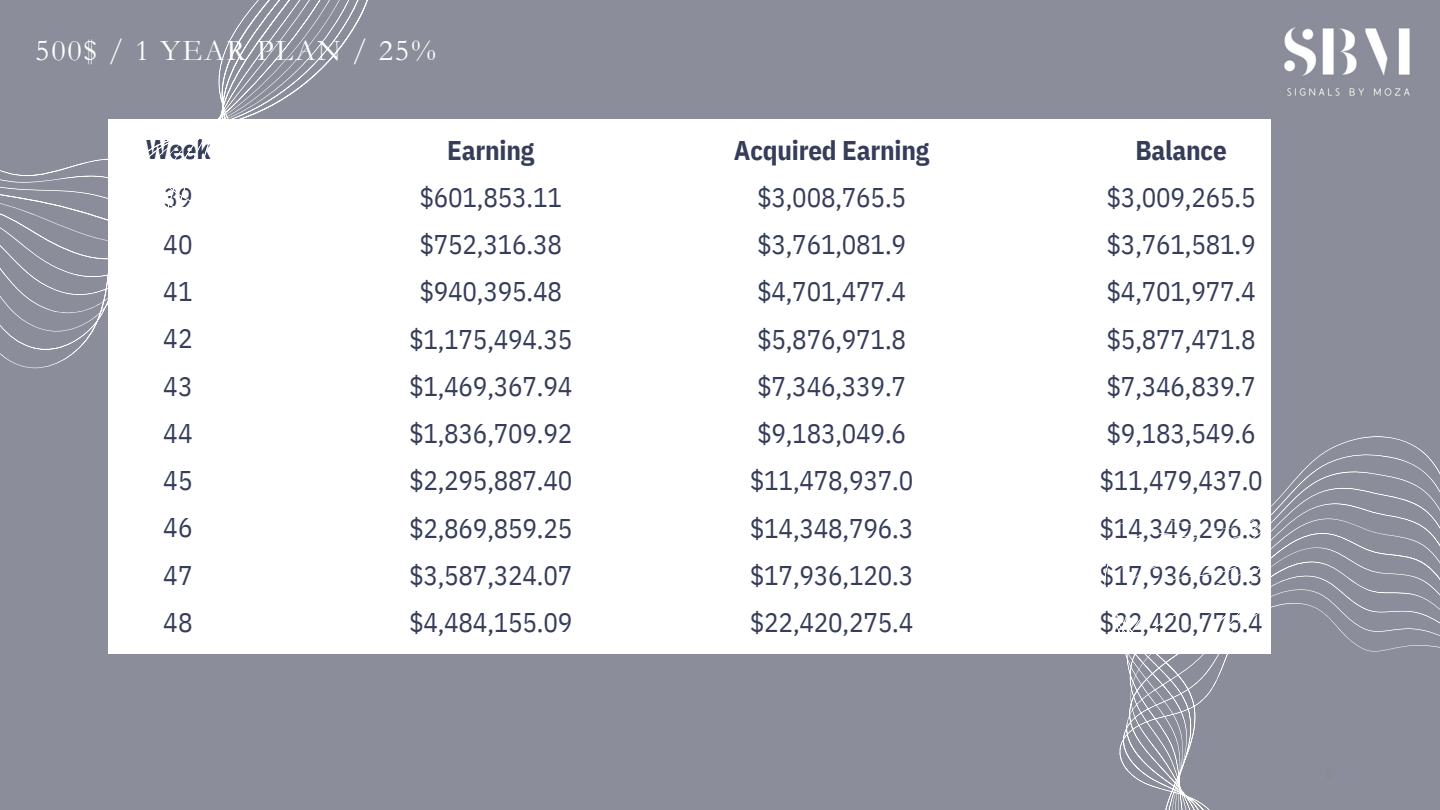
<style>
.page{position:relative;width:1440px;height:810px;background:#8b8e9a}
.page>*{position:absolute;margin:0;border:0;box-sizing:border-box;transform-origin:0 0}
.t1{font:30.45px "Garamond";letter-spacing:.06em;color:#fff}
.t2{font:27px/47.2px "IBM Plex Sans Cond";letter-spacing:-.01em;color:#363d59;text-align:center}
.t3{font:700 27px/47.2px "IBM Plex Sans Cond";letter-spacing:-.01em;color:#363d59;text-align:center}
.s1{font-weight:400}
</style>
<div class="page">
<div style="left:108px;top:120px;width:1163px;height:534px;background:#fff"></div>
<svg style="left:1119px;top:436px;width:321px;height:374px"></svg>
<svg style="left:0;top:0;width:377px;height:368px"></svg>
<img style="left:1284px;top:27px;width:126px;height:69px">
<p class="t1" style="left:35px;top:33px;width:402px">500$ / 1 YEAR PLAN / 25%</p>
<p class="t3" style="left:146px;top:126px;width:66px">Week</p>
<h1 class="t2" style="left:164px;top:173px;width:30px">39</h1>
<p class="t2" style="left:163px;top:220px;width:31px">40</p>
<p class="t2" style="left:163px;top:267px;width:31px">41</p>
<p class="t2" style="left:163px;top:315px;width:31px">42</p>
<p class="t2" style="left:163px;top:362px;width:31px">43</p>
<p class="t2" style="left:163px;top:409px;width:31px">44</p>
<p class="t2" style="left:163px;top:456px;width:31px">45</p>
<p class="t2" style="left:163px;top:504px;width:31px">46</p>
<p class="t2" style="left:163px;top:551px;width:31px">47</p>
<p class="t2" style="left:163px;top:598px;width:31px">48</p>
<p class="t3" style="left:447px;top:126px;width:89px">Earning</p>
<p class="t2" style="left:409px;top:173px;width:165px">$601,853.11 $752,316.38 $940,395.48 $1,175,494.35 $1,469,367.94 $1,836,709.92 $2,295,887.40 $2,869,859.25 $3,587,324.07 $4,484,155.09</p>
<p class="t3" style="left:734px;top:126px;width:197px">Acquired Earning <span class="s1">$3,008,765.5</span></p>
<p class="t2" style="left:757px;top:220px;width:150px">$3,761,081.9</p>
<p class="t2" style="left:757px;top:268px;width:150px">$4,701,477.4</p>
<p class="t2" style="left:757px;top:315px;width:150px">$5,876,971.8</p>
<p class="t2" style="left:757px;top:362px;width:150px">$7,346,339.7</p>
<p class="t2" style="left:757px;top:409px;width:150px">$9,183,049.6</p>
<p class="t2" style="left:750px;top:457px;width:165px">$11,478,937.0</p>
<p class="t2" style="left:750px;top:504px;width:165px">$14,348,796.3</p>
<p class="t2" style="left:750px;top:551px;width:165px">$17,936,120.3</p>
<p class="t2" style="left:750px;top:598px;width:165px">$22,420,275.4</p>
<p class="t3" style="left:1135px;top:126px;width:93px">Balance</p>
<p class="t2" style="left:1099px;top:173px;width:165px;text-align:left">$3,009,265.5 $3,761,581.9 $4,701,977.4 $5,877,471.8 $7,346,839.7 $9,183,549.6 $11,479,437.0 $14,349,296.3 $17,936,620.3 $22,420,775.4</p>
</div>
